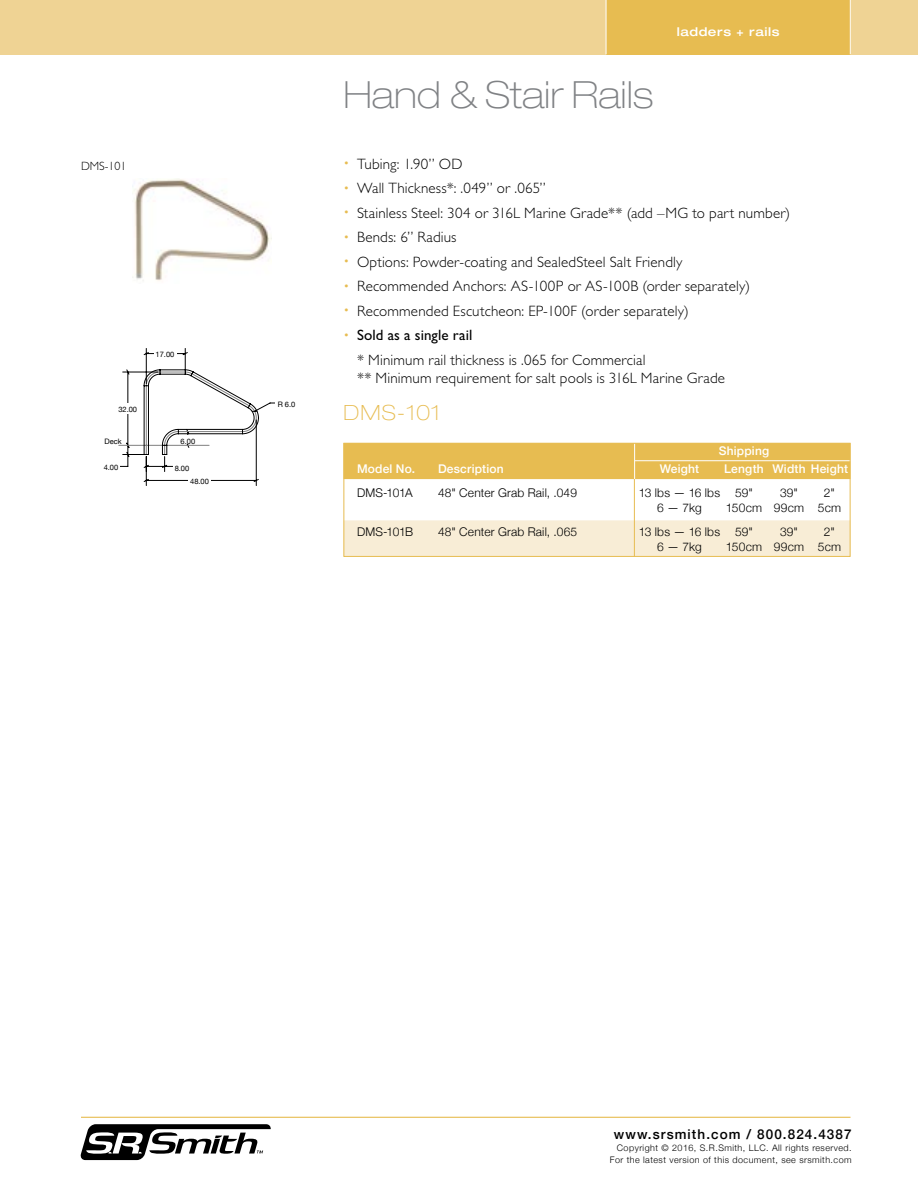
<style>
.page{position:relative;width:918px;height:1188px;background:#fff}
.page>*{position:absolute;margin:0;border:0;box-sizing:border-box;transform-origin:0 0}
.t1{font:100 expanded 37.5px "Helvetica Neue LT Std";color:#808285}
.t2{font:100 expanded 21px "Helvetica Neue LT Std";letter-spacing:.05em;color:#e7bc51}
.t3{font:300 15px/24.5px "Gill Sans Std";letter-spacing:.01em;color:#000}
.t4{font:500 13.5px "Helvetica Neue";letter-spacing:.08em;color:#000}
.t5{font:300 12px "Helvetica Neue";letter-spacing:.015em;color:#000}
.t6{font:500 12px "Helvetica Neue";letter-spacing:.015em;color:#fff}
.t7{font:500 expanded 12px "Helvetica Neue LT Std";letter-spacing:.05em;color:#fff}
.t8{font:300 12px "Gill Sans Std";color:#000}
.t9{font:300 9px/12px "Helvetica Neue";letter-spacing:.05em;color:#000;text-align:right}
.t10{font:7.5px "Helvetica Neue";color:#000}
.t11{font:5.7px "Century Gothic";color:#000}
.t12{font:4.65px "Century Gothic";color:#000}
.s1{font-size:12px;color:#e7bc51}
.s2{font-weight:400}
</style>
<div class="page">
<div style="left:0;top:0;width:918px;height:54px;background:#efd394"></div>
<div style="left:606px;top:0;width:244px;height:54px;background:#e7bc51"></div>
<hr style="left:606px;top:0;width:1px;height:54px;background:#fff">
<hr style="left:850px;top:0;width:1px;height:54px;background:#fff">
<svg style="left:80px;top:1124px;width:191px;height:36px"></svg>
<hr style="left:81px;top:1117px;width:769px;height:1px;background:#e7bc51">
<div style="left:344px;top:443px;width:506px;height:36px;background:#e7bc51"></div>
<div style="left:344px;top:520px;width:506px;height:36px;background:#f8edd6"></div>
<svg style="left:118px;top:348px;width:157px;height:138px"></svg>
<hr style="left:634px;top:444px;width:1px;height:35px;background:#fff">
<hr style="left:635px;top:460px;width:215px;height:1px;background:#fff">
<div style="left:344px;top:443px;width:506px;height:114px;border:1px solid #e7bc51"></div>
<hr style="left:634px;top:479px;width:1px;height:78px;background:#e7bc51">
<div style="left:116px;top:404px;width:23px;height:10px;background:#fff"></div>
<div style="left:154px;top:349px;width:22px;height:10px;background:#fff"></div>
<div style="left:188px;top:476px;width:23px;height:10px;background:#fff"></div>
<div style="left:101px;top:436px;width:24px;height:8px;background:#fff"></div>
<div style="left:102px;top:461px;width:18px;height:10px;background:#fff"></div>
<div style="left:173px;top:462px;width:18px;height:10px;background:#fff"></div>
<div style="left:179px;top:436px;width:18px;height:8px;background:#fff"></div>
<img style="left:132px;top:178px;width:140px;height:103px">
<p class="t8" style="left:81px;top:159px;width:47px">DMS-101</p>
<p class="t11" style="left:121px;top:404px;width:16px">32.00</p>
<p class="t10" style="left:118px;top:404px;width:20px">32.00</p>
<p class="t11" style="left:159px;top:350px;width:16px">17.00</p>
<p class="t10" style="left:156px;top:349px;width:20px">17.00</p>
<p class="t11" style="left:182px;top:436px;width:13px">6.00</p>
<p class="t10" style="left:105px;top:436px;width:19px">Deck</p>
<p class="t10" style="left:104px;top:462px;width:16px">4.00</p>
<p class="t10" style="left:175px;top:463px;width:16px">8.00</p>
<p class="t10" style="left:181px;top:436px;width:16px">6.00</p>
<p class="t12" style="left:112px;top:438px;width:14px">DECK</p>
<p class="t11" style="left:105px;top:463px;width:13px">4.00</p>
<p class="t11" style="left:174px;top:463px;width:13px">8.00</p>
<p class="t11" style="left:190px;top:477px;width:16px">48.00</p>
<p class="t10" style="left:190px;top:476px;width:20px">48.00</p>
<p class="t11" style="left:282px;top:399px;width:16px">R6.00</p>
<p class="t10" style="left:278px;top:399px;width:19px">R 6.0</p>
<h1 class="t1" style="left:344px;top:72px;width:311px">Hand &amp; Stair Rails</h1>
<p class="t7" style="left:677px;top:24px;width:104px">ladders + rails</p>
<p class="t3" style="left:344px;top:152px;width:121px"><span class="s1">•</span> Tubing: 1.90” OD</p>
<p class="t3" style="left:344px;top:176px;width:204px"><span class="s1">•</span> Wall Thickness*: .049” or .065”</p>
<p class="t3" style="left:344px;top:201px;width:448px"><span class="s1">•</span> Stainless Steel: 304 or 316L Marine Grade** (add –MG to part number)</p>
<p class="t3" style="left:344px;top:225px;width:115px"><span class="s1">•</span> Bends: 6” Radius</p>
<p class="t3" style="left:344px;top:250px;width:340px"><span class="s1">•</span> Options: Powder-coating and SealedSteel Salt Friendly</p>
<p class="t3" style="left:344px;top:274px;width:408px"><span class="s1">•</span> Recommended Anchors: AS-100P or AS-100B (order separately)</p>
<p class="t3" style="left:344px;top:299px;width:347px"><span class="s1">•</span> Recommended Escutcheon: EP-100F (order separately)</p>
<p class="t3" style="left:357px;top:323px;width:290px;text-indent:-14px"><span class="s1">•</span> <span class="s2">Sold as a single rail<br></span>* Minimum rail thickness is .065 for Commercial</p>
<p class="t3" style="left:357px;top:366px;width:370px">** Minimum requirement for salt pools is 316L Marine Grade</p>
<h2 class="t2" style="left:344px;top:400px;width:98px">DMS-101</h2>
<p class="t6" style="left:719px;top:441px;width:52px">Shipping</p>
<p class="t6" style="left:357px;top:459px;width:60px">Model No.</p>
<p class="t6" style="left:438px;top:459px;width:67px">Description</p>
<p class="t6" style="left:660px;top:459px;width:41px">Weight</p>
<p class="t6" style="left:724px;top:459px;width:125px">Length Width Height</p>
<p class="t5" style="left:357px;top:483px;width:57px">DMS-101A</p>
<p class="t5" style="left:438px;top:483px;width:141px">48" Center Grab Rail, .049</p>
<p class="t5" style="left:639px;top:483px;width:116px">13 lbs — 16 lbs 59"</p>
<p class="t5" style="left:780px;top:483px;width:19px">39"</p>
<p class="t5" style="left:824px;top:483px;width:13px">2"</p>
<p class="t5" style="left:657px;top:498px;width:46px">6 — 7kg</p>
<p class="t5" style="left:726px;top:498px;width:117px">150cm 99cm 5cm</p>
<p class="t5" style="left:357px;top:522px;width:58px">DMS-101B</p>
<p class="t5" style="left:438px;top:522px;width:141px">48" Center Grab Rail, .065</p>
<p class="t5" style="left:639px;top:522px;width:116px">13 lbs — 16 lbs 59"</p>
<p class="t5" style="left:780px;top:522px;width:19px">39"</p>
<p class="t5" style="left:824px;top:522px;width:13px">2"</p>
<p class="t5" style="left:657px;top:537px;width:46px">6 — 7kg</p>
<p class="t5" style="left:726px;top:537px;width:117px">150cm 99cm 5cm</p>
<p class="t4" style="left:614px;top:1123px;width:239px">www.srsmith.com / 800.824.4387</p>
<p class="t9" style="left:610px;top:1141px;width:243px">Copyright © 2016, S.R.Smith, LLC. All rights reserved.<br>For the latest version of this document, see srsmith.com</p>
</div>
